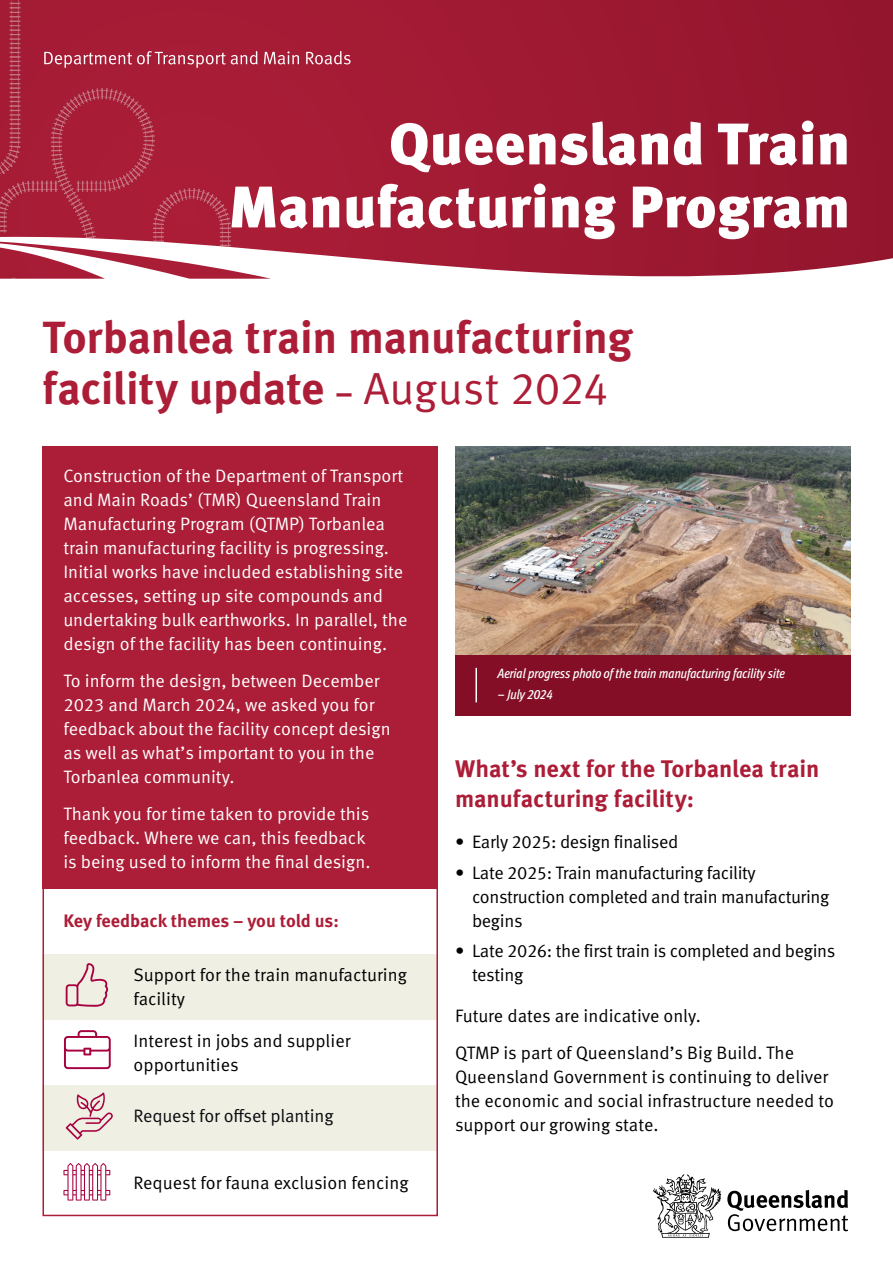
<style>
.page{position:relative;width:893px;height:1263px;background:#fff}
.page>*{position:absolute;margin:0;border:0;box-sizing:border-box;transform-origin:0 0}
.t1{font:900 58.5px/63px "Meta Pro";color:#fff;text-align:right}
.t2{font:700 45px/51px "Meta Pro";letter-spacing:-.01em;color:#ac1d37}
.t3{font:700 24px/30px "Meta Pro";letter-spacing:-.005em;color:#ac1d37}
.t4{font:18px/24px "Meta Pro Norm";color:#fff}
.t5{font:18px/24px "Meta Pro Norm";letter-spacing:-.01em;color:#000}
.t6{font:18px "Meta Pro Norm";letter-spacing:-.005em;color:#000101}
.t7{font:700 18px "Meta Pro";color:#ac1d37}
.t8{font:18px "Meta Pro Norm";letter-spacing:-.01em;color:#090c0e}
.t9{font:italic 500 condensed 13.5px "Meta Pro";letter-spacing:-.02em;color:#fff}
.s1{font-stretch:condensed;font-size:33px}
.s2{font-family:"Meta Pro Norm";font-weight:400}
</style>
<div class="page">
<svg style="left:0;top:0;width:893px;height:279px;background:#a3253c"></svg>
<img style="left:0;top:0;width:240px;height:259px">
<svg style="left:44px;top:51px;width:307px;height:17px;background:#b7485c"></svg>
<div style="left:43px;top:446px;width:395px;height:443px;background:#ac1d37"></div>
<div style="left:43px;top:955px;width:394px;height:65px;background:#f0efe4"></div>
<div style="left:43px;top:1085px;width:394px;height:66px;background:#f0efe4"></div>
<svg style="left:66px;top:1092px;width:47px;height:48px"></svg>
<svg style="left:66px;top:963px;width:42px;height:44px"></svg>
<svg style="left:63px;top:1163px;width:47px;height:37px"></svg>
<svg style="left:64px;top:1030px;width:47px;height:39px"></svg>
<div style="left:43px;top:879px;width:395px;height:337px;border:2px solid #ac1d37"></div>
<img style="left:455px;top:446px;width:395px;height:209px">
<div style="left:455px;top:655px;width:395px;height:60px;background:#830e25"></div>
<hr style="left:475px;top:668px;width:2px;height:34px;background:#fff">
<svg style="left:727px;top:1190px;width:121px;height:41px"></svg>
<svg style="left:653px;top:1174px;width:68px;height:64px"></svg>
<h1 class="t1" style="left:228px;top:110px;width:624px">Queensland Train<br>Manufacturing Program</h1>
<h2 class="t2" style="left:43px;top:309px;width:592px">Torbanlea train manufacturing facility update <span class="s1">–</span> <span class="s2">August 2024</span></h2>
<p class="t4" style="left:63px;top:463px;width:345px">Construction of the Department of Transport and Main Roads’ (TMR) Queensland Train Manufacturing Program (QTMP) Torbanlea train manufacturing facility is progressing.<br>Initial works have included establishing site accesses, setting up site compounds and undertaking bulk earthworks. In parallel, the design of the facility has been continuing.</p>
<p class="t4" style="left:63px;top:668px;width:329px">To inform the design, between December 2023 and March 2024, we asked you for feedback about the facility concept design as well as what’s important to you in the Torbanlea community.</p>
<p class="t4" style="left:63px;top:800px;width:309px">Thank you for time taken to provide this feedback. Where we can, this feedback is being used to inform the final design.</p>
<p class="t7" style="left:63px;top:907px;width:277px">Key feedback themes – you told us:</p>
<p class="t5" style="left:134px;top:961px;width:275px">Support for the train manufacturing facility</p>
<p class="t5" style="left:134px;top:1027px;width:219px">Interest in jobs and supplier opportunities</p>
<p class="t8" style="left:134px;top:1102px;width:202px">Request for offset planting</p>
<p class="t5" style="left:133px;top:1169px;width:277px">Request for fauna exclusion fencing</p>
<p class="t9" style="left:497px;top:663px;width:289px">Aerial progress photo of the train manufacturing facility site</p>
<p class="t9" style="left:497px;top:684px;width:57px">– July 2024</p>
<h3 class="t3" style="left:455px;top:752px;width:366px">What’s next for the Torbanlea train manufacturing facility:</h3>
<p class="t5" style="left:455px;top:829px;width:225px">• Early 2025: design finalised</p>
<p class="t5" style="left:472px;top:859px;width:359px;text-indent:-17px">• Late 2025: Train manufacturing facility construction completed and train manufacturing begins</p>
<p class="t5" style="left:472px;top:937px;width:365px;text-indent:-17px">• Late 2026: the first train is completed and begins testing</p>
<p class="t6" style="left:455px;top:1002px;width:247px">Future dates are indicative only.</p>
<p class="t5" style="left:455px;top:1039px;width:380px">QTMP is part of Queensland’s Big Build. The Queensland Government is continuing to deliver the economic and social infrastructure needed to support our growing state.</p>
</div>
